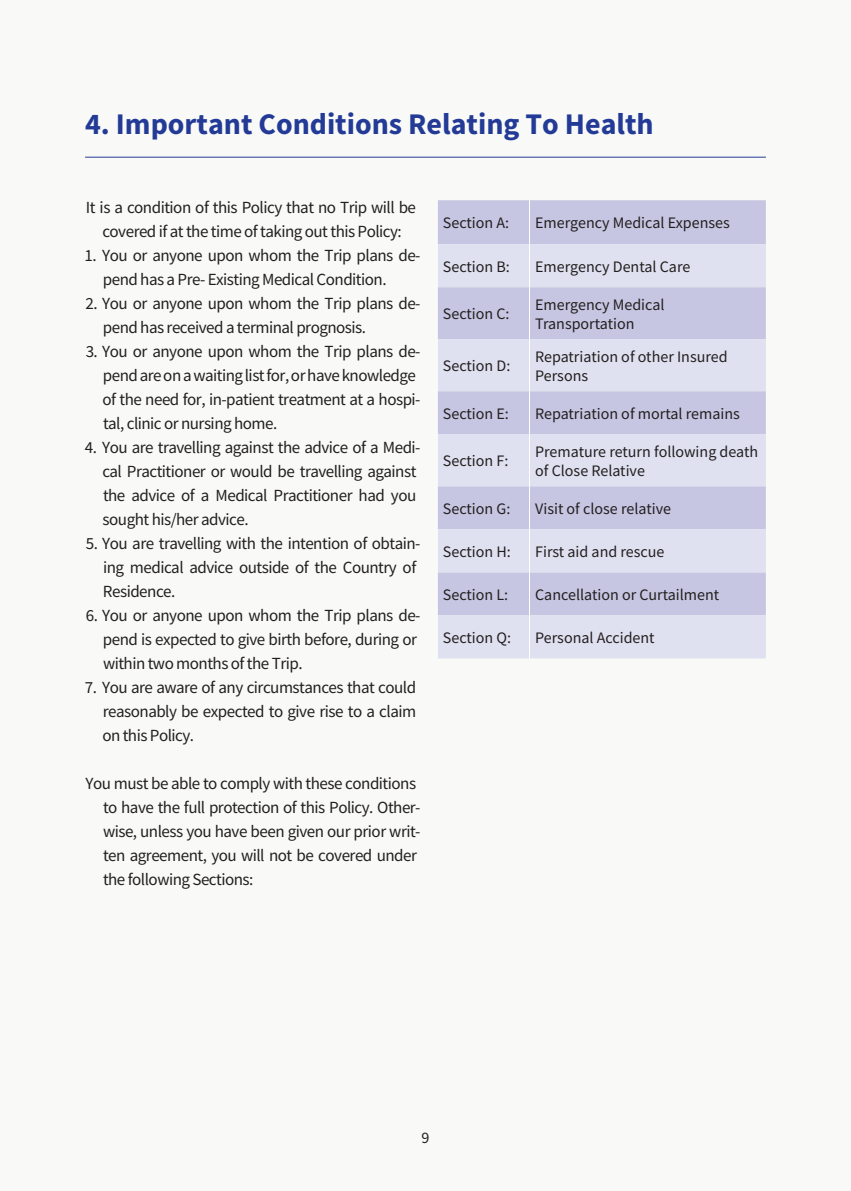
<style>
.page{position:relative;width:851px;height:1191px;background:#fff}
.page>*{position:absolute;margin:0;border:0;box-sizing:border-box;transform-origin:0 0}
.GIG-Page_Heading{font:700 30px "Source Sans Pro";color:#233b96}
.GIG-Page_Bodytext{font:17px/24px "Source Sans Pro";letter-spacing:-.03em;color:#231f20}
.GIG-Table-Bodytext{font:16px/19.2px "Source Sans Pro";color:#231f20}
</style>
<div class="page">
<div style="left:0;top:0;width:850px;height:1191px;background:#f9faf8"></div>
<hr style="left:85px;top:157px;width:680px;height:1px;background:#233b96">
<div style="left:437px;top:200px;width:328px;height:44px;background:#c6c6e2"></div>
<svg style="left:438px;top:244px;width:327px;height:414px;fill:#e0e1f0"></svg>
<hr style="left:436px;top:200px;width:1px;height:44px;background:#fff">
<hr style="left:529px;top:200px;width:1px;height:44px;background:#fff">
<hr style="left:436px;top:244px;width:1px;height:43px;background:#fff">
<hr style="left:529px;top:244px;width:1px;height:43px;background:#fff">
<hr style="left:436px;top:287px;width:1px;height:52px;background:#fff">
<hr style="left:529px;top:287px;width:1px;height:52px;background:#fff">
<hr style="left:436px;top:339px;width:1px;height:52px;background:#fff">
<hr style="left:529px;top:339px;width:1px;height:52px;background:#fff">
<hr style="left:436px;top:391px;width:1px;height:43px;background:#fff">
<hr style="left:529px;top:391px;width:1px;height:43px;background:#fff">
<hr style="left:436px;top:434px;width:1px;height:52px;background:#fff">
<hr style="left:529px;top:434px;width:1px;height:52px;background:#fff">
<hr style="left:436px;top:486px;width:1px;height:43px;background:#fff">
<hr style="left:529px;top:486px;width:1px;height:43px;background:#fff">
<hr style="left:436px;top:529px;width:1px;height:43px;background:#fff">
<hr style="left:529px;top:529px;width:1px;height:43px;background:#fff">
<hr style="left:436px;top:572px;width:1px;height:43px;background:#fff">
<hr style="left:529px;top:572px;width:1px;height:43px;background:#fff">
<hr style="left:436px;top:615px;width:1px;height:43px;background:#fff">
<hr style="left:529px;top:615px;width:1px;height:43px;background:#fff">
<p class="GIG-Page_Heading" style="left:85px;top:104px;width:570px">4. Important Conditions Relating To Health</p>
<p class="GIG-Page_Bodytext" style="left:86px;top:195px;width:331px;text-align:center">It is a condition of this Policy that no Trip will be covered if at the time of taking out this Policy:</p>
<p class="GIG-Page_Bodytext" style="left:103px;top:243px;width:319px;text-indent:-18px">1. You or anyone upon whom the Trip plans de&shy;pend has a Pre- Existing Medical Condition.</p>
<p class="GIG-Page_Bodytext" style="left:103px;top:291px;width:319px;text-indent:-17px">2. You or anyone upon whom the Trip plans de&shy;pend has received a terminal prognosis.</p>
<p class="GIG-Page_Bodytext" style="left:102px;top:339px;width:320px;text-indent:-17px">3. You or anyone upon whom the Trip plans de&shy;pend are on a waiting list for, or have knowledge of the need for, in-patient treatment at a hospi&shy;tal, clinic or nursing home.</p>
<p class="GIG-Page_Bodytext" style="left:102px;top:435px;width:320px;text-indent:-17px">4. You are travelling against the advice of a Medi&shy;cal Practitioner or would be travelling against the advice of a Medical Practitioner had you sought his/her advice.</p>
<p class="GIG-Page_Bodytext" style="left:103px;top:531px;width:319px;text-indent:-17px">5. You are travelling with the intention of obtain&shy;ing medical advice outside of the Country of<br>Residence.</p>
<p class="GIG-Page_Bodytext" style="left:103px;top:603px;width:319px;text-indent:-17px">6. You or anyone upon whom the Trip plans de&shy;pend is expected to give birth before, during or within two months of the Trip.</p>
<p class="GIG-Page_Bodytext" style="left:102px;top:675px;width:315px;text-align:justify;text-indent:-18px">7. You are aware of any circumstances that could reasonably be expected to give rise to a claim on this Policy.</p>
<p class="GIG-Page_Bodytext" style="left:103px;top:771px;width:319px;text-indent:-17px">You must be able to comply with these conditions to have the full protection of this Policy. Other&shy;wise, unless you have been given our prior writ&shy;ten agreement, you will not be covered under the following Sections:</p>
<p class="GIG-Table-Bodytext" style="left:443px;top:213px;width:68px">Section A:</p>
<p class="GIG-Table-Bodytext" style="left:535px;top:213px;width:196px">Emergency Medical Expenses</p>
<p class="GIG-Table-Bodytext" style="left:443px;top:257px;width:68px">Section B:</p>
<p class="GIG-Table-Bodytext" style="left:535px;top:257px;width:157px">Emergency Dental Care</p>
<p class="GIG-Table-Bodytext" style="left:443px;top:304px;width:68px">Section C:</p>
<p class="GIG-Table-Bodytext" style="left:535px;top:294px;width:131px">Emergency Medical<br>Transportation</p>
<p class="GIG-Table-Bodytext" style="left:443px;top:356px;width:69px">Section D:</p>
<p class="GIG-Table-Bodytext" style="left:535px;top:346px;width:194px">Repatriation of other Insured<br>Persons</p>
<p class="GIG-Table-Bodytext" style="left:443px;top:404px;width:67px">Section E:</p>
<p class="GIG-Table-Bodytext" style="left:535px;top:404px;width:206px">Repatriation of mortal remains</p>
<p class="GIG-Table-Bodytext" style="left:443px;top:451px;width:67px">Section F:</p>
<p class="GIG-Table-Bodytext" style="left:535px;top:441px;width:224px">Premature return following death of Close Relative</p>
<p class="GIG-Table-Bodytext" style="left:443px;top:499px;width:69px">Section G:</p>
<p class="GIG-Table-Bodytext" style="left:535px;top:499px;width:137px">Visit of close relative</p>
<p class="GIG-Table-Bodytext" style="left:443px;top:542px;width:69px">Section H:</p>
<p class="GIG-Table-Bodytext" style="left:535px;top:542px;width:131px">First aid and rescue</p>
<p class="GIG-Table-Bodytext" style="left:443px;top:585px;width:67px">Section L:</p>
<p class="GIG-Table-Bodytext" style="left:535px;top:585px;width:185px">Cancellation or Curtailment</p>
<p class="GIG-Table-Bodytext" style="left:443px;top:628px;width:70px">Section Q:</p>
<p class="GIG-Table-Bodytext" style="left:535px;top:628px;width:121px">Personal Accident</p>
<p class="GIG-Table-Bodytext" style="left:421px;top:1127px;width:9px">9</p>
</div>
